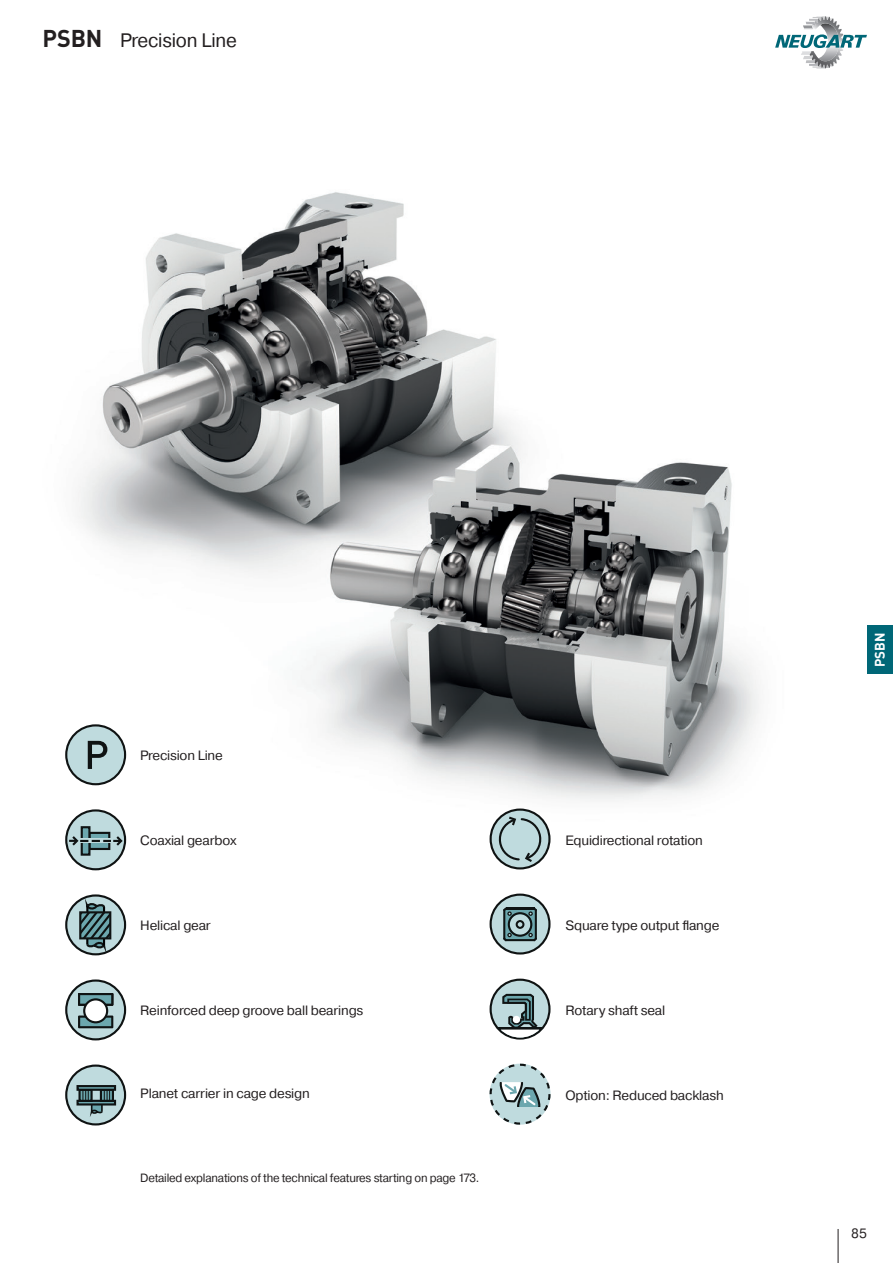
<style>
.page{position:relative;width:893px;height:1263px;background:#fff}
.page>*{position:absolute;margin:0;border:0;box-sizing:border-box;transform-origin:0 0}
.t1{font:19.5px "Pragmatica";letter-spacing:-.01em;color:#231f20}
.t2{font:700 13.8px "DIN Pro";color:#fff;scale:.96 1}
.t3{font:13.5px "Pragmatica";letter-spacing:-.015em;color:#231f20}
.t4{font:12px "Pragmatica";letter-spacing:-.02em;color:#231f20;scale:.96 1}
.s1{font-family:"DIN Pro";font-weight:700;font-size:24px}
</style>
<div class="page">
<svg style="left:775px;top:16px;width:92px;height:53px"></svg>
<hr style="left:838px;top:1229px;width:1px;height:34px;background:#231f20">
<img style="left:65px;top:192px;width:694px;height:679px">
<div style="left:867px;top:625px;width:26px;height:49px;background:#006777"></div>
<div style="left:66px;top:725px;width:59px;height:59px;background:#bfdbde;border-radius:50%"></div>
<div style="left:65px;top:724px;width:61px;height:61px;border:2px solid #0f1313;border-radius:50%"></div>
<svg style="left:88px;top:741px;width:19px;height:28px"></svg>
<div style="left:66px;top:810px;width:59px;height:59px;background:#bfdbde;border-radius:50%"></div>
<div style="left:65px;top:809px;width:61px;height:61px;border:2px solid #0f1313;border-radius:50%"></div>
<div style="left:88px;top:832px;width:22px;height:18px;border:2px solid #0f1313"></div>
<div style="left:82px;top:827px;width:7px;height:28px;background:#6ca7ae"></div>
<div style="left:81px;top:826px;width:9px;height:30px;border:2px solid #0f1313"></div>
<svg style="left:69px;top:834px;width:55px;height:14px"></svg>
<svg style="left:66px;top:895px;width:59px;height:59px"></svg>
<div style="left:65px;top:894px;width:61px;height:61px;border:2px solid #0f1313;border-radius:50%"></div>
<svg style="left:79px;top:901px;width:32px;height:47px"></svg>
<svg style="left:66px;top:980px;width:59px;height:59px"></svg>
<div style="left:65px;top:979px;width:61px;height:61px;border:2px solid #0f1313;border-radius:50%"></div>
<svg style="left:78px;top:993px;width:35px;height:35px"></svg>
<div style="left:66px;top:1065px;width:59px;height:59px;background:#bfdbde;border-radius:50%"></div>
<div style="left:65px;top:1064px;width:61px;height:61px;border:2px solid #0f1313;border-radius:50%"></div>
<svg style="left:91px;top:1105px;width:12px;height:2px"></svg>
<svg style="left:90px;top:1107px;width:13px;height:9px"></svg>
<div style="left:76px;top:1100px;width:40px;height:5px;border:2px solid #0f1313"></div>
<div style="left:80px;top:1090px;width:12px;height:11px;background:#6ca7ae"></div>
<div style="left:78px;top:1089px;width:15px;height:13px;border:2px solid #0f1313"></div>
<svg style="left:82px;top:1091px;width:7px;height:10px"></svg>
<div style="left:101px;top:1090px;width:12px;height:11px;background:#5c8e94"></div>
<div style="left:100px;top:1089px;width:14px;height:13px;border:2px solid #0f1313"></div>
<svg style="left:104px;top:1091px;width:6px;height:10px"></svg>
<div style="left:76px;top:1085px;width:40px;height:6px;border:2px solid #0f1313"></div>
<svg style="left:491px;top:809px;width:58px;height:59px"></svg>
<div style="left:490px;top:808px;width:60px;height:61px;border:2px solid #0f1313;border-radius:50%"></div>
<svg style="left:499px;top:815px;width:42px;height:48px"></svg>
<div style="left:491px;top:895px;width:58px;height:58px;background:#bfdbde;border-radius:50%"></div>
<div style="left:490px;top:893px;width:60px;height:61px;border:2px solid #0f1313;border-radius:50%"></div>
<svg style="left:503px;top:907px;width:34px;height:34px"></svg>
<div style="left:491px;top:980px;width:58px;height:58px;background:#bfdbde;border-radius:50%"></div>
<div style="left:490px;top:979px;width:60px;height:60px;border:2px solid #0f1313;border-radius:50%"></div>
<hr style="left:498px;top:1027px;width:44px;height:2px;background:#0f1313">
<svg style="left:501px;top:994px;width:38px;height:43px"></svg>
<div style="left:513px;top:1016px;width:7px;height:7px;background:#fff;border-radius:50%"></div>
<svg style="left:490px;top:1064px;width:60px;height:61px"></svg>
<div style="left:490px;top:1064px;width:60px;height:61px;border:2px dashed #0f1313;border-radius:50%"></div>
<p class="t1" style="left:43px;top:28px;width:196px"><span class="s1">PSBN</span> Precision Line</p>
<p class="t3" style="left:140px;top:746px;width:84px">Precision Line</p>
<p class="t3" style="left:140px;top:832px;width:98px">Coaxial gearbox</p>
<p class="t3" style="left:566px;top:832px;width:139px">Equidirectional rotation</p>
<p class="t3" style="left:140px;top:917px;width:72px">Helical gear</p>
<p class="t3" style="left:566px;top:917px;width:155px">Square type output flange</p>
<p class="t3" style="left:140px;top:1002px;width:225px">Reinforced deep groove ball bearings</p>
<p class="t3" style="left:566px;top:1002px;width:101px">Rotary shaft seal</p>
<p class="t3" style="left:140px;top:1085px;width:171px">Planet carrier in cage design</p>
<p class="t3" style="left:566px;top:1087px;width:160px">Option: Reduced backlash</p>
<p class="t4" style="left:140px;top:1171px;width:355px">Detailed explanations of the technical features starting on page 173.</p>
<p class="t2" style="left:869px;top:667px;width:37px;rotate:-90deg">PSBN</p>
<p class="t3" style="left:851px;top:1225px;width:17px">85</p>
</div>
